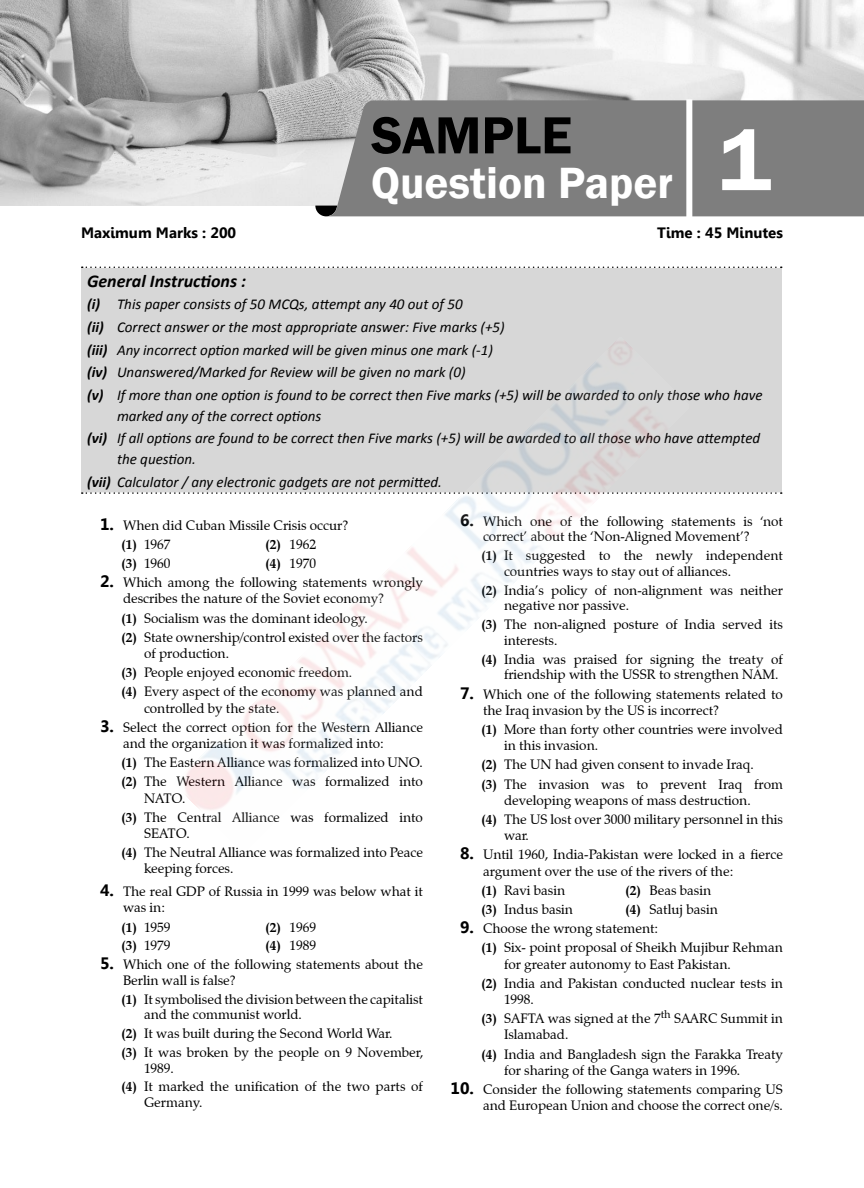
<style>
.page{position:relative;width:864px;height:1188px;background:#fff}
.page>*{position:absolute;margin:0;border:0;box-sizing:border-box;transform-origin:0 0}
.t1{font:600 90px "Franklin Gothic";color:#fff}
.t2{font:600 54px "Franklin Gothic";color:#000}
.t3{font:600 45px "Franklin Gothic";color:#fff}
.t4{font:italic 700 18px "Calibri";color:#000}
.t5{font:italic 15px/22.6px "Calibri";color:#000}
.t6{font:700 15px "Gisha";color:#000}
.t7{font:13.5px/19.2px "Zapf Calligraphic 801 BT";color:#000}
.s1{font-weight:700}
.s2{font-family:"Gisha";font-weight:700;font-size:16.5px}
</style>
<div class="page">
<div style="left:81px;top:267px;width:701px;height:226px;background:#d7d7d7"></div>
<svg style="left:82px;top:267px;width:700px;height:1px"></svg>
<svg style="left:82px;top:492px;width:700px;height:2px"></svg>
<img style="left:0;top:0;width:864px;height:206px">
<svg style="left:315px;top:206px;width:11px;height:10px"></svg>
<div style="left:326px;top:100px;width:538px;height:116px;background:#7e7e7e"></div>
<div style="left:686px;top:99px;width:6px;height:125px;background:#fff"></div>
<h2 class="t2" style="left:371px;top:102px;width:202px">SAMPLE</h2>
<h3 class="t3" style="left:371px;top:156px;width:303px">Question Paper</h3>
<h1 class="t1" style="left:718px;top:105px;width:54px">1</h1>
<p class="t6" style="left:81px;top:224px;width:157px">Maximum Marks : 200</p>
<p class="t6" style="left:657px;top:224px;width:127px">Time : 45 Minutes</p>
<h3 class="t4" style="left:87px;top:268px;width:161px">General Instructions :</h3>
<p class="t5" style="left:87px;top:293px;width:677px"><span class="s1">(i)</span> This paper consists of 50 MCQs, attempt any 40 out of 50<br><span class="s1">(ii)</span> Correct answer or the most appropriate answer: Five marks (+5)<br><span class="s1">(iii)</span> Any incorrect option marked will be given minus one mark (-1)<br><span class="s1">(iv)</span> Unanswered/Marked for Review will be given no mark (0)<br><span class="s1">(v)</span> If more than one option is found to be correct then Five marks (+5) will be awarded to only those who have</p>
<p class="t5" style="left:87px;top:404px;width:675px;text-indent:30px">marked any of the correct options<br><span class="s1">(vi)</span> If all options are found to be correct then Five marks (+5) will be awarded to all those who have attempted</p>
<p class="t5" style="left:87px;top:448px;width:357px;text-indent:30px">the question.<br><span class="s1">(vii)</span> Calculator / any electronic gadgets are not permitted.</p>
<p class="t7" style="left:122px;top:515px;width:228px;text-indent:-21px"><span class="s2">1.</span> When did Cuban Missile Crisis occur? <span class="s1">(1)</span> 1967</p>
<p class="t7" style="left:483px;top:513px;width:301px;line-height:15.8px;text-indent:-23px"><span class="s2">6.</span> Which one of the following statements is ‘not correct’ about the ‘Non-Aligned Movement’?</p>
<p class="t7" style="left:504px;top:548px;width:280px;line-height:15.8px;text-indent:-22px"><span class="s1">(1)</span> It suggested to the newly independent countries ways to stay out of alliances.</p>
<p class="t7" style="left:504px;top:582px;width:281px;line-height:15.8px;text-indent:-22px"><span class="s1">(2)</span> India’s policy of non-alignment was neither negative nor passive.</p>
<p class="t7" style="left:504px;top:617px;width:280px;line-height:15.8px;text-indent:-22px"><span class="s1">(3)</span> The non-aligned posture of India served its interests.</p>
<p class="t7" style="left:504px;top:651px;width:280px;line-height:15.8px;text-indent:-22px"><span class="s1">(4)</span> India was praised for signing the treaty of friendship with the USSR to strengthen NAM.</p>
<p class="t7" style="left:483px;top:686px;width:302px;line-height:16.2px;text-indent:-23px"><span class="s2">7.</span> Which one of the following statements related to the Iraq invasion by the US is incorrect?</p>
<p class="t7" style="left:504px;top:721px;width:281px;line-height:16.2px;text-indent:-22px"><span class="s1">(1)</span> More than forty other countries were involved in this invasion.</p>
<p class="t7" style="left:482px;top:755px;width:303px"><span class="s1">(2)</span> The UN had given consent to invade Iraq.<br><span class="s1">(3)</span> The invasion was to prevent Iraq from</p>
<p class="t7" style="left:482px;top:791px;width:303px;text-indent:22px">developing weapons of mass destruction.<br><span class="s1">(4)</span> The US lost over 3000 military personnel in this</p>
<p class="t7" style="left:504px;top:826px;width:26px">war.</p>
<p class="t7" style="left:483px;top:847px;width:301px;line-height:16.2px;text-indent:-23px"><span class="s2">8.</span> Until 1960, India-Pakistan were locked in a fierce argument over the use of the rivers of the:</p>
<p class="t7" style="left:482px;top:881px;width:85px"><span class="s1">(1)</span> Ravi basin</p>
<p class="t7" style="left:626px;top:881px;width:87px"><span class="s1">(2)</span> Beas basin</p>
<p class="t7" style="left:482px;top:900px;width:93px"><span class="s1">(3)</span> Indus basin</p>
<p class="t7" style="left:626px;top:900px;width:94px"><span class="s1">(4)</span> Satluj basin</p>
<p class="t7" style="left:482px;top:919px;width:303px;text-indent:-21px"><span class="s2">9.</span> Choose the wrong statement:<br><span class="s1">(1)</span> Six- point proposal of Sheikh Mujibur Rehman</p>
<p class="t7" style="left:482px;top:954px;width:303px;text-indent:22px">for greater autonomy to East Pakistan.<br><span class="s1">(2)</span> India and Pakistan conducted nuclear tests in</p>
<p class="t7" style="left:482px;top:990px;width:303px;text-indent:22px">1998.<br><span class="s1">(3)</span> SAFTA was signed at the 7<sup>th</sup> SAARC Summit in</p>
<p class="t7" style="left:482px;top:1025px;width:303px;text-indent:23px">Islamabad.<br><span class="s1">(4)</span> India and Bangladesh sign the Farakka Treaty</p>
<p class="t7" style="left:504px;top:1061px;width:238px">for sharing of the Ganga waters in 1996.</p>
<p class="t7" style="left:451px;top:1081px;width:334px;line-height:16.2px;text-align:right"><span class="s2">10.</span> Consider the following statements comparing US and European Union and choose the correct one/s.</p>
<p class="t7" style="left:266px;top:535px;width:52px"><span class="s1">(2)</span> 1962</p>
<p class="t7" style="left:122px;top:554px;width:51px"><span class="s1">(3)</span> 1960</p>
<p class="t7" style="left:266px;top:554px;width:52px"><span class="s1">(4)</span> 1970</p>
<p class="t7" style="left:123px;top:575px;width:301px;line-height:16.2px;text-indent:-23px"><span class="s2">2.</span> Which among the following statements wrongly describes the nature of the Soviet economy?</p>
<p class="t7" style="left:122px;top:608px;width:303px"><span class="s1">(1)</span> Socialism was the dominant ideology.<br><span class="s1">(2)</span> State ownership/control existed over the factors</p>
<p class="t7" style="left:122px;top:644px;width:303px;text-indent:22px">of production.<br><span class="s1">(3)</span> People enjoyed economic freedom.<br><span class="s1">(4)</span> Every aspect of the economy was planned and</p>
<p class="t7" style="left:144px;top:698px;width:137px">controlled by the state.</p>
<p class="t7" style="left:123px;top:719px;width:301px;line-height:16.2px;text-indent:-23px"><span class="s2">3.</span> Select the correct option for the Western Alliance and the organization it was formalized into:</p>
<p class="t7" style="left:122px;top:753px;width:303px"><span class="s1">(1)</span> The Eastern Alliance was formalized into UNO. <span class="s1">(2)</span> The Western Alliance was formalized into</p>
<p class="t7" style="left:122px;top:788px;width:303px;text-indent:22px">NATO.<br><span class="s1">(3)</span> The Central Alliance was formalized into</p>
<p class="t7" style="left:122px;top:824px;width:303px;text-indent:22px">SEATO.<br><span class="s1">(4)</span> The Neutral Alliance was formalized into Peace</p>
<p class="t7" style="left:144px;top:859px;width:91px">keeping forces.</p>
<p class="t7" style="left:123px;top:884px;width:301px;line-height:16.2px;text-indent:-23px"><span class="s2">4.</span> The real GDP of Russia in 1999 was below what it was in:</p>
<p class="t7" style="left:122px;top:917px;width:51px"><span class="s1">(1)</span> 1959</p>
<p class="t7" style="left:266px;top:917px;width:52px"><span class="s1">(2)</span> 1969</p>
<p class="t7" style="left:122px;top:936px;width:51px"><span class="s1">(3)</span> 1979</p>
<p class="t7" style="left:266px;top:936px;width:52px"><span class="s1">(4)</span> 1989</p>
<p class="t7" style="left:123px;top:957px;width:301px;line-height:15.8px;text-indent:-23px"><span class="s2">5.</span> Which one of the following statements about the<br>Berlin wall is false?</p>
<p class="t7" style="left:144px;top:991px;width:280px;line-height:15.8px;text-indent:-22px"><span class="s1">(1)</span> It symbolised the division between the capitalist and the communist world.</p>
<p class="t7" style="left:122px;top:1024px;width:303px;line-height:18.8px"><span class="s1">(2)</span> It was built during the Second World War.<br><span class="s1">(3)</span> It was broken by the people on 9 November,</p>
<p class="t7" style="left:122px;top:1059px;width:303px;line-height:18.8px;text-indent:22px">1989.<br><span class="s1">(4)</span> It marked the unification of the two parts of</p>
<p class="t7" style="left:144px;top:1093px;width:60px">Germany.</p>
</div>
